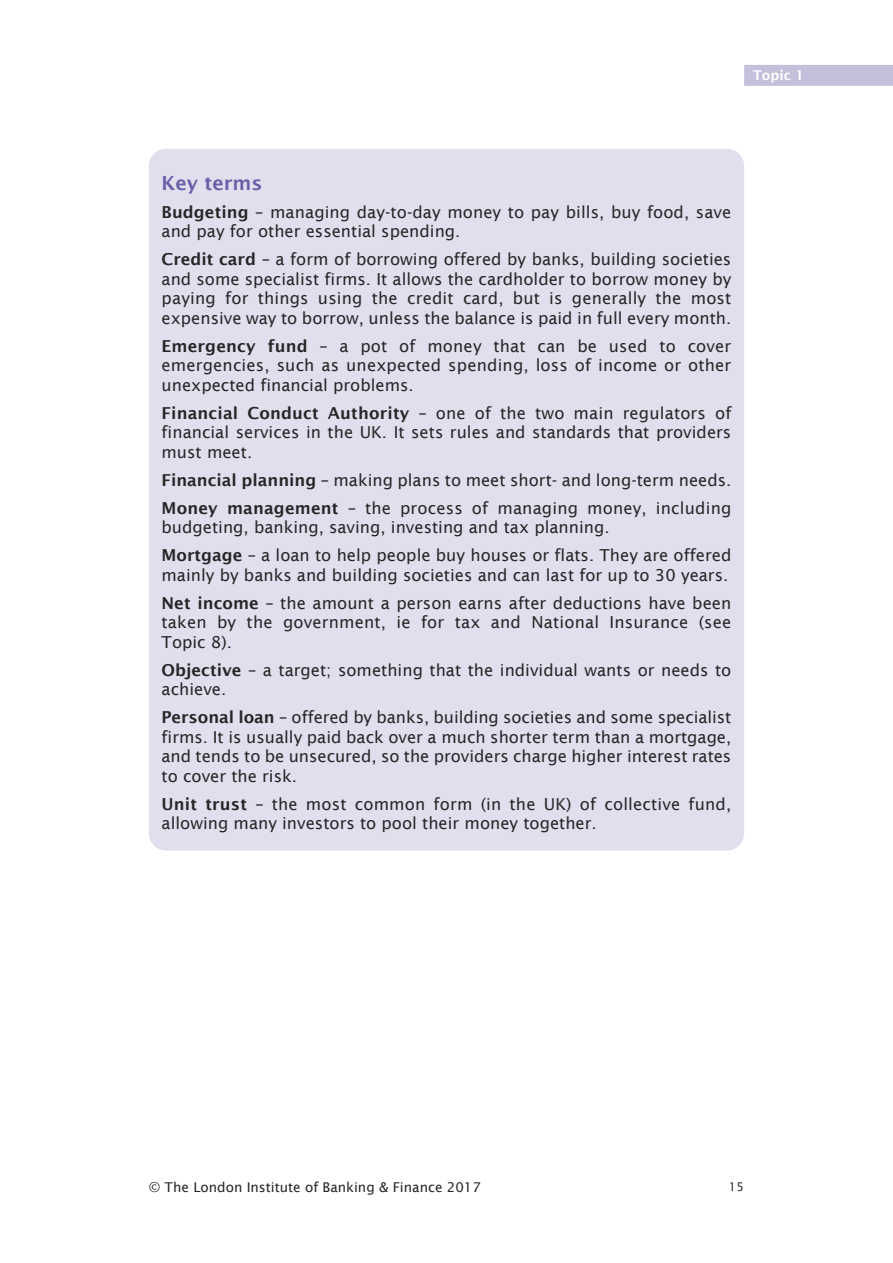
<style>
.page{position:relative;width:893px;height:1263px;background:#fff}
.page>*{position:absolute;margin:0;border:0;box-sizing:border-box;transform-origin:0 0}
.t1{font:600 19.5px "Lucida Sans";color:#6861a8}
.t2{font:16.5px/19.5px "Lucida Sans";color:#272627}
.t3{font:13.5px "Lucida Sans";color:#272627}
.t4{font:600 13.5px "Lucida Sans";color:#fff}
.t5{font:12px "Lucida Sans";color:#272627}
.s1{font-weight:600}
</style>
<div class="page">
<div style="left:149px;top:149px;width:595px;height:701px;background:#e1dfee;border-radius:17px"></div>
<div style="left:744px;top:65px;width:149px;height:21px;background:#c3c0dc"></div>
<p class="t4" style="left:753px;top:67px;width:53px">Topic 1</p>
<p class="t1" style="left:162px;top:171px;width:102px">Key terms</p>
<p class="t2" style="left:162px;top:202px;width:571px"><span class="s1">Budgeting</span> – managing day-to-day money to pay bills, buy food, save and pay for other essential spending.</p>
<p class="t2" style="left:162px;top:249px;width:571px;text-align:justify"><span class="s1">Credit card</span> – a form of borrowing offered by banks, building societies and some specialist firms. It allows the cardholder to borrow money by paying for things using the credit card, but is generally the most expensive way to borrow, unless the balance is paid in full every month.</p>
<p class="t2" style="left:162px;top:336px;width:571px;text-align:justify"><span class="s1">Emergency fund</span> – a pot of money that can be used to cover emergencies, such as unexpected spending, loss of income or other unexpected financial problems.</p>
<p class="t2" style="left:162px;top:403px;width:571px;text-align:justify"><span class="s1">Financial Conduct Authority</span> – one of the two main regulators of financial services in the UK. It sets rules and standards that providers must meet.</p>
<p class="t2" style="left:162px;top:465px;width:571px;line-height:28px"><span class="s1">Financial planning</span> – making plans to meet short- and long-term needs.<br><span class="s1">Money management</span> – the process of managing money, including</p>
<p class="t2" style="left:162px;top:513px;width:571px;line-height:28px">budgeting, banking, saving, investing and tax planning.<br><span class="s1">Mortgage</span> – a loan to help people buy houses or flats. They are offered</p>
<p class="t2" style="left:162px;top:560px;width:571px;line-height:28px">mainly by banks and building societies and can last for up to 30 years.<br><span class="s1">Net income</span> – the amount a person earns after deductions have been</p>
<p class="t2" style="left:162px;top:612px;width:571px">taken by the government, ie for tax and National Insurance (see<br>Topic 8).</p>
<p class="t2" style="left:162px;top:660px;width:571px"><span class="s1">Objective</span> – a target; something that the individual wants or needs to achieve.</p>
<p class="t2" style="left:162px;top:707px;width:571px;text-align:justify"><span class="s1">Personal loan</span> – offered by banks, building societies and some specialist firms. It is usually paid back over a much shorter term than a mortgage, and tends to be unsecured, so the providers charge higher interest rates to cover the risk.</p>
<p class="t2" style="left:162px;top:794px;width:571px"><span class="s1">Unit trust</span> – the most common form (in the UK) of collective fund, allowing many investors to pool their money together.</p>
<p class="t3" style="left:149px;top:1179px;width:334px">© The London Institute of Banking &amp; Finance 2017</p>
<p class="t5" style="left:729px;top:1179px;width:17px">15</p>
</div>
